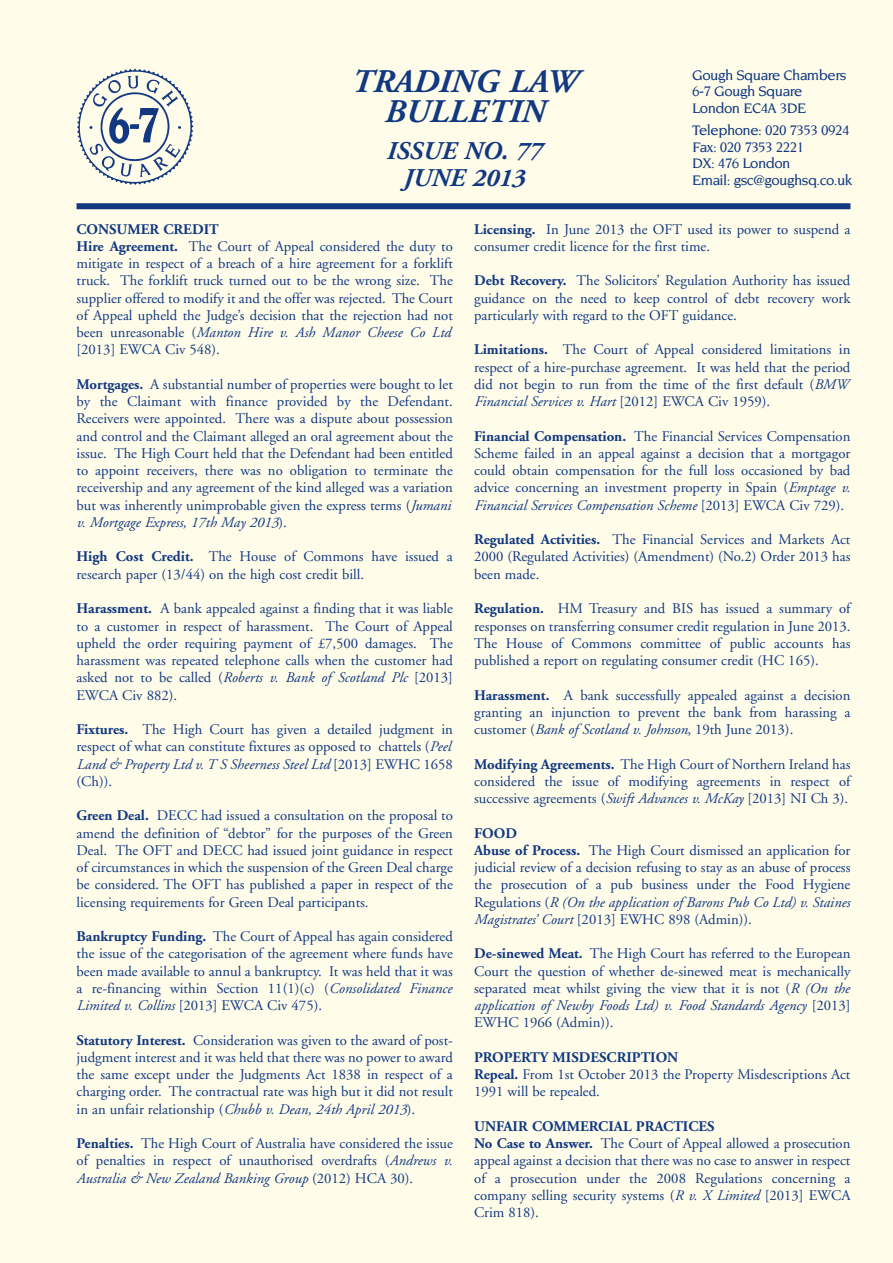
<style>
.page{position:relative;width:893px;height:1263px;background:#fffdea}
.page>*{position:absolute;margin:0;border:0;box-sizing:border-box;transform-origin:0 0}
.t1{font:italic 700 33px/30px "Adobe Garamond";color:#113880;text-align:center}
.t2{font:italic 700 25.5px/27px "Adobe Garamond";color:#113880;text-align:center}
.t3{font:500 15px/16.5px "Novarese";letter-spacing:-.035em;color:#113880}
.t4{font:14.7px/17.2px "Adobe Garamond";color:#113880;text-align:justify}
.s1{font-weight:700}
.s2{font-style:italic}
</style>
<div class="page">
<img style="left:77px;top:68px;width:117px;height:117px">
<div style="left:77px;top:203px;width:773px;height:6px;background:#113880"></div>
<p class="t3" style="left:692px;top:67px;width:156px">Gough Square Chambers<br>6-7 Gough Square<br>London EC4A 3DE</p>
<p class="t3" style="left:692px;top:123px;width:162px">Telephone: 020 7353 0924<br>Fax: 020 7353 2221<br>DX: 476 London<br>Email: gsc@goughsq.co.uk</p>
<p class="t4" style="left:474px;top:222px;width:378px"><span class="s1">Licensing.</span> In June 2013 the OFT used its power to suspend a consumer credit licence for the first time.</p>
<p class="t4" style="left:474px;top:273px;width:378px"><span class="s1">Debt Recovery.</span> The Solicitors’ Regulation Authority has issued guidance on the need to keep control of debt recovery work particularly with regard to the OFT guidance.</p>
<p class="t4" style="left:474px;top:342px;width:378px;text-align:left"><span class="s1">Limitations.</span> The Court of Appeal considered limitations in respect of a hire-purchase agreement. It was held that the period did not begin to run from the time of the first default (<span class="s2">BMW Financial Services v. Hart</span> [2012] EWCA Civ 1959).</p>
<p class="t4" style="left:474px;top:429px;width:378px"><span class="s1">Financial Compensation.</span> The Financial Services Compensation Scheme failed in an appeal against a decision that a mortgagor could obtain compensation for the full loss occasioned by bad advice concerning an investment property in Spain (<span class="s2">Emptage v.<br>Financial Services Compensation Scheme</span> [2013] EWCA Civ 729).</p>
<p class="t4" style="left:474px;top:532px;width:378px"><span class="s1">Regulated Activities.</span> The Financial Services and Markets Act 2000 (Regulated Activities) (Amendment) (No.2) Order 2013 has been made.</p>
<p class="t4" style="left:474px;top:601px;width:378px"><span class="s1">Regulation.</span> HM Treasury and BIS has issued a summary of responses on transferring consumer credit regulation in June 2013.<br>The House of Commons committee of public accounts has published a report on regulating consumer credit (HC 165).</p>
<p class="t4" style="left:474px;top:687px;width:378px"><span class="s1">Harassment.</span> A bank successfully appealed against a decision granting an injunction to prevent the bank from harassing a customer (<span class="s2">Bank of Scotland v. Johnson</span>, 19th June 2013).</p>
<p class="t4" style="left:474px;top:756px;width:378px"><span class="s1">Modifying Agreements.</span> The High Court of Northern Ireland has considered the issue of modifying agreements in respect of successive agreements (<span class="s2">Swift Advances v. McKay</span> [2013] NI Ch 3).</p>
<p class="t4" style="left:474px;top:825px;width:378px;text-align:left"><span class="s1">FOOD<br>Abuse of Process.</span> The High Court dismissed an application for judicial review of a decision refusing to stay as an abuse of process the prosecution of a pub business under the Food Hygiene Regulations (<span class="s2">R (On the application of Barons Pub Co Ltd) v. Staines Magistrates’ Court</span> [2013] EWHC 898 (Admin)).</p>
<p class="t4" style="left:474px;top:946px;width:378px"><span class="s1">De-sinewed Meat.</span> The High Court has referred to the European Court the question of whether de-sinewed meat is mechanically separated meat whilst giving the view that it is not (<span class="s2">R (On the application of Newby Foods Ltd) v. Food Standards Agency</span> [2013] EWHC 1966 (Admin)).</p>
<p class="t4" style="left:474px;top:1050px;width:378px;text-align:left"><span class="s1">PROPERTY MISDESCRIPTION<br>Repeal.</span> From 1st October 2013 the Property Misdescriptions Act<br>1991 will be repealed.</p>
<p class="t4" style="left:474px;top:1119px;width:378px;text-align:left"><span class="s1">UNFAIR COMMERCIAL PRACTICES<br>No Case to Answer.</span> The Court of Appeal allowed a prosecution appeal against a decision that there was no case to answer in respect of a prosecution under the 2008 Regulations concerning a company selling security systems (<span class="s2">R v. X Limited</span> [2013] EWCA Crim 818).</p>
<h1 class="t1" style="left:350px;top:69px;width:228px">TRADING LAW<br>BULLETIN</h1>
<h2 class="t2" style="left:386px;top:140px;width:157px">ISSUE NO. 77<br>JUNE 2013</h2>
<p class="t4" style="left:77px;top:222px;width:378px;text-align:left"><span class="s1">CONSUMER CREDIT<br>Hire Agreement.</span> The Court of Appeal considered the duty to mitigate in respect of a breach of a hire agreement for a forklift truck. The forklift truck turned out to be the wrong size. The supplier offered to modify it and the offer was rejected. The Court of Appeal upheld the Judge’s decision that the rejection had not been unreasonable (<span class="s2">Manton Hire v. Ash Manor Cheese Co Ltd </span>[2013] EWCA Civ 548).</p>
<p class="t4" style="left:77px;top:377px;width:378px;text-align:left"><span class="s1">Mortgages.</span> A substantial number of properties were bought to let by the Claimant with finance provided by the Defendant.<br>Receivers were appointed. There was a dispute about possession and control and the Claimant alleged an oral agreement about the issue. The High Court held that the Defendant had been entitled to appoint receivers, there was no obligation to terminate the receivership and any agreement of the kind alleged was a variation but was inherently unimprobable given the express terms (<span class="s2">Jumani v. Mortgage Express, 17th May 2013</span>).</p>
<p class="t4" style="left:77px;top:549px;width:378px"><span class="s1">High Cost Credit.</span> The House of Commons have issued a research paper (13/44) on the high cost credit bill.</p>
<p class="t4" style="left:77px;top:601px;width:378px"><span class="s1">Harassment.</span> A bank appealed against a finding that it was liable to a customer in respect of harassment. The Court of Appeal upheld the order requiring payment of £7,500 damages. The harassment was repeated telephone calls when the customer had asked not to be called (<span class="s2">Roberts v. Bank of Scotland Plc</span> [2013] EWCA Civ 882).</p>
<p class="t4" style="left:77px;top:722px;width:378px;text-align:left"><span class="s1">Fixtures.</span> The High Court has given a detailed judgment in respect of what can constitute fixtures as opposed to chattels (<span class="s2">Peel Land &amp; Property Ltd v. T S Sheerness Steel Ltd</span> [2013] EWHC 1658 (Ch)).</p>
<p class="t4" style="left:77px;top:808px;width:378px"><span class="s1">Green Deal.</span> DECC had issued a consultation on the proposal to amend the definition of “debtor” for the purposes of the Green Deal. The OFT and DECC had issued joint guidance in respect of circumstances in which the suspension of the Green Deal charge be considered. The OFT has published a paper in respect of the licensing requirements for Green Deal participants.</p>
<p class="t4" style="left:77px;top:929px;width:378px"><span class="s1">Bankruptcy Funding.</span> The Court of Appeal has again considered the issue of the categorisation of the agreement where funds have been made available to annul a bankruptcy. It was held that it was a re-financing within Section 11(1)(c) (<span class="s2">Consolidated Finance Limited v. Collins</span> [2013] EWCA Civ 475).</p>
<p class="t4" style="left:77px;top:1032px;width:378px"><span class="s1">Statutory Interest.</span> Consideration was given to the award of post&shy;judgment interest and it was held that there was no power to award the same except under the Judgments Act 1838 in respect of a charging order. The contractual rate was high but it did not result in an unfair relationship (<span class="s2">Chubb v. Dean, 24th April 2013</span>).</p>
<p class="t4" style="left:77px;top:1136px;width:378px"><span class="s1">Penalties.</span> The High Court of Australia have considered the issue of penalties in respect of unauthorised overdrafts (<span class="s2">Andrews v.<br>Australia &amp; New Zealand Banking Group</span> (2012) HCA 30).</p>
</div>
